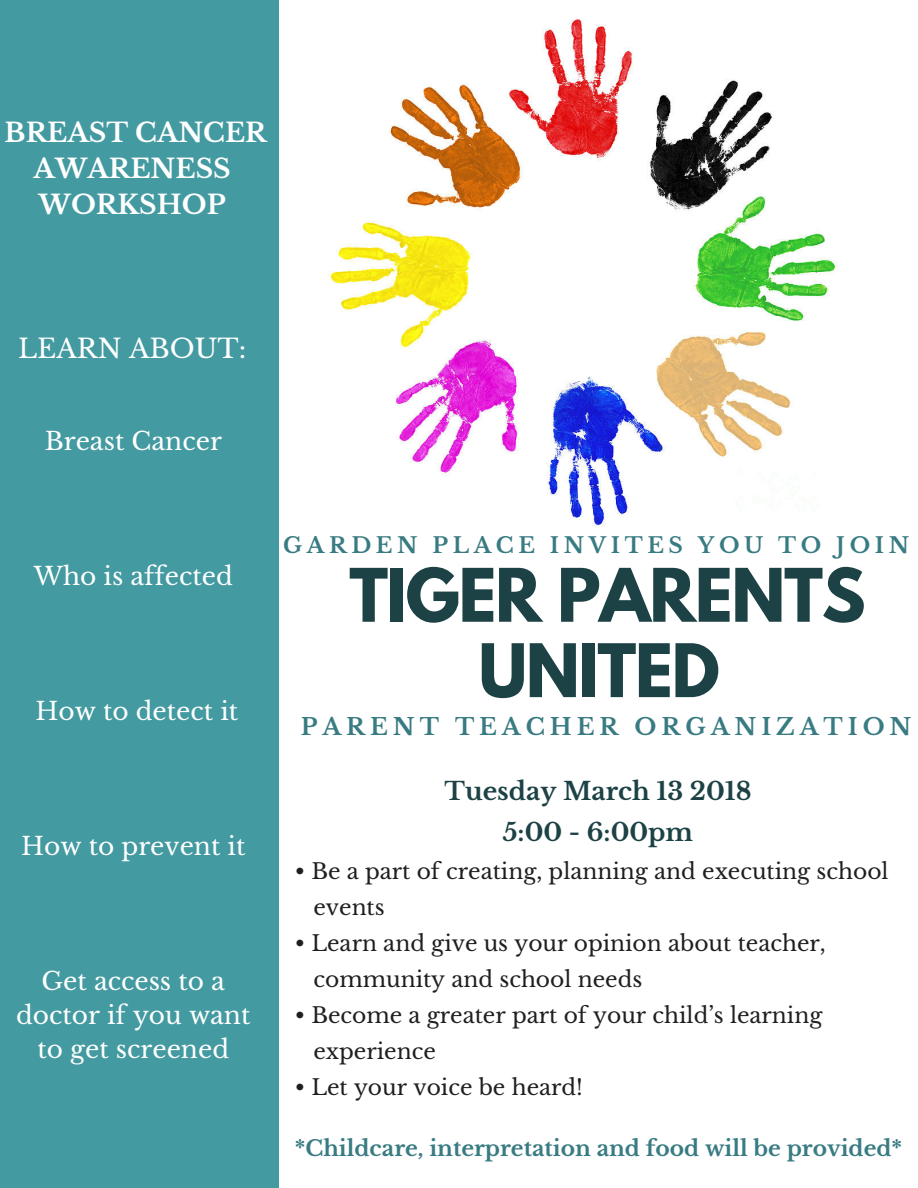
<style>
.page{position:relative;width:918px;height:1188px;background:#fff}
.page>*{position:absolute;margin:0;border:0;box-sizing:border-box;transform-origin:0 0}
.t1{font:700 65.4px/75.3px "League Spartan";letter-spacing:-.02em;color:#1d4245;text-align:center}
.t2{font:700 26.4px/36px "Libre Baskerville";color:#fff;text-align:center}
.t3{font:26.4px "Libre Baskerville";color:#fff}
.t4{font:24.9px/33.8px "Libre Baskerville";color:#fff;text-align:center}
.t5{font:700 24.9px/40.5px "Libre Baskerville";color:#1d4245;text-align:center}
.t6{font:700 23.4px "Libre Baskerville";letter-spacing:.21em;color:#387b82}
.t7{font:21.75px/36px "Libre Baskerville";color:#1f1f1f}
.t8{font:700 21.75px "Libre Baskerville";color:#387b82}
.t9{font:700 21.75px "Libre Baskerville";letter-spacing:.21em;color:#387b82}
</style>
<div class="page">
<div style="left:0;top:0;width:279px;height:1188px;background:#439aa1"></div>
<img style="left:328px;top:19px;width:510px;height:508px">
<p class="t2" style="left:5px;top:115px;width:264px">BREAST CANCER<br>AWARENESS<br>WORKSHOP</p>
<p class="t3" style="left:18px;top:332px;width:230px">LEARN ABOUT:</p>
<p class="t4" style="left:45px;top:424px;width:179px">Breast Cancer</p>
<p class="t4" style="left:34px;top:559px;width:201px">Who is affected</p>
<p class="t4" style="left:35px;top:694px;width:204px">How to detect it</p>
<p class="t4" style="left:21px;top:829px;width:226px">How to prevent it</p>
<p class="t4" style="left:16px;top:964px;width:236px">Get access to a doctor if you want to get screened</p>
<p class="t9" style="left:283px;top:532px;width:628px">GARDEN PLACE INVITES YOU TO JOIN</p>
<h1 class="t1" style="left:349px;top:566px;width:518px">TIGER PARENTS<br>UNITED</h1>
<p class="t6" style="left:301px;top:713px;width:612px">PARENT TEACHER ORGANIZATION</p>
<p class="t5" style="left:444px;top:771px;width:309px">Tuesday March 13 2018<br>5:00 - 6:00pm</p>
<p class="t7" style="left:313px;top:854px;width:577px;text-indent:-19px">• Be a part of creating, planning and executing school events</p>
<p class="t7" style="left:313px;top:926px;width:514px;text-indent:-19px">• Learn and give us your opinion about teacher, community and school needs</p>
<p class="t7" style="left:313px;top:998px;width:510px;text-indent:-19px">• Become a greater part of your child’s learning experience</p>
<p class="t7" style="left:295px;top:1070px;width:290px">• Let your voice be heard!</p>
<p class="t8" style="left:295px;top:1135px;width:609px">*Childcare, interpretation and food will be provided*</p>
</div>
